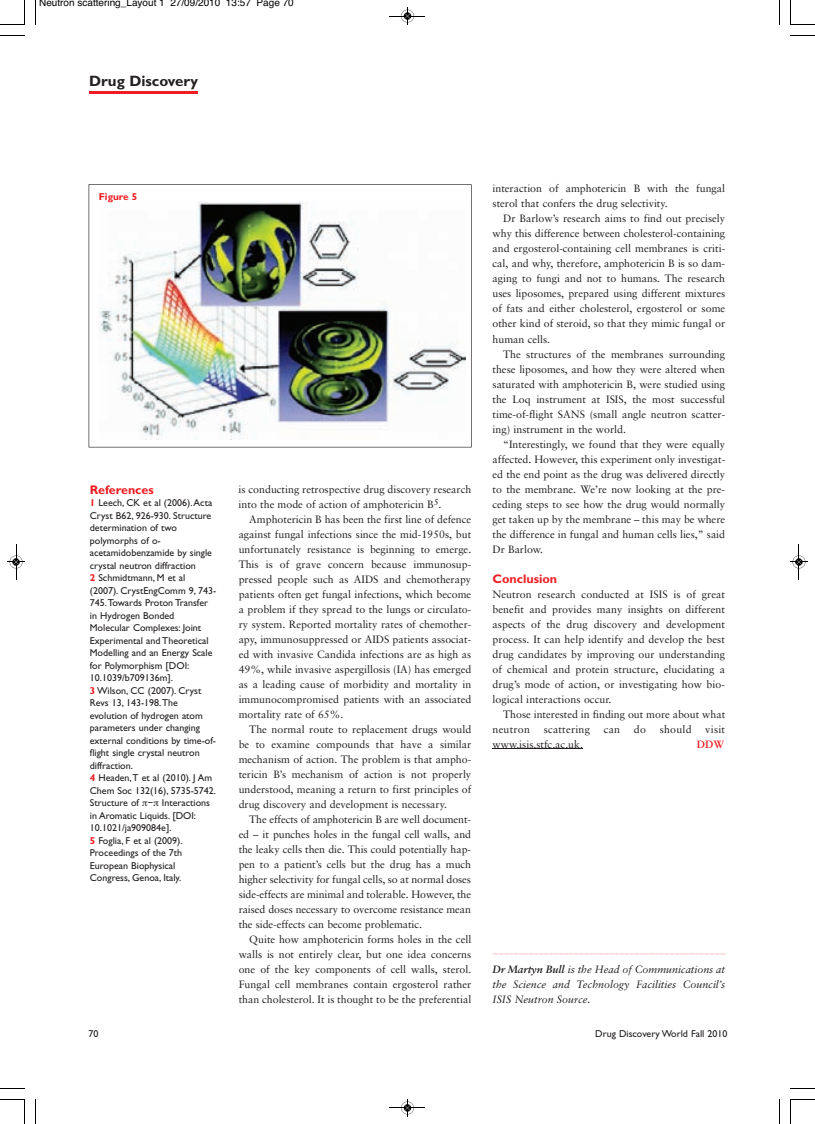
<style>
.page{position:relative;width:815px;height:1124px;background:#fff}
.page>*{position:absolute;margin:0;border:0;box-sizing:border-box;transform-origin:0 0}
.t1{font:700 15px "Gill Sans";color:#231f20}
.t2{font:700 12.5px "Gill Sans";color:#ee1d23}
.t3{font:10.62px/15px "Sabon";color:#231f20;text-align:justify}
.t4{font:italic 10.62px/15px "Sabon";color:#231f20;text-align:justify}
.t5{font:10.62px "Sabon";letter-spacing:.02em;color:#231f20}
.t6{font:700 10.62px "Sabon";color:#ee1d23}
.t7{font:10px/12.5px "Gill Sans";color:#231f20}
.t8{font:10px "Helvetica";color:#000}
.t9{font:700 10px "Gill Sans";color:#ee1d23}
.s1{font-weight:700;color:#ee1d23}
.s2{font-weight:700}
</style>
<div class="page">
<hr style="left:493px;top:748px;width:90px;height:1px;background:#231f20">
<svg style="left:493px;top:953px;width:232px;height:1px"></svg>
<hr style="left:89px;top:91px;width:109px;height:2px;background:#ee1d23">
<img style="left:89px;top:184px;width:383px;height:263px">
<svg style="left:35px;top:0;width:1px;height:25px"></svg>
<svg style="left:0;top:35px;width:25px;height:1px"></svg>
<svg style="left:779px;top:0;width:1px;height:25px"></svg>
<svg style="left:790px;top:35px;width:25px;height:1px"></svg>
<svg style="left:35px;top:1099px;width:1px;height:24px"></svg>
<svg style="left:0;top:1088px;width:25px;height:1px"></svg>
<svg style="left:779px;top:1099px;width:1px;height:24px"></svg>
<svg style="left:790px;top:1088px;width:25px;height:1px"></svg>
<svg style="left:0;top:0;width:25px;height:25px"></svg>
<svg style="left:790px;top:0;width:25px;height:25px"></svg>
<svg style="left:0;top:1099px;width:25px;height:24px"></svg>
<svg style="left:790px;top:1099px;width:25px;height:24px"></svg>
<hr style="left:390px;top:16px;width:35px;height:1px;background:#000">
<svg style="left:401px;top:7px;width:13px;height:18px"></svg>
<hr style="left:390px;top:1107px;width:35px;height:1px;background:#000">
<svg style="left:401px;top:1099px;width:13px;height:17px"></svg>
<hr style="left:16px;top:544px;width:1px;height:35px;background:#000">
<svg style="left:7px;top:555px;width:18px;height:13px"></svg>
<hr style="left:799px;top:544px;width:1px;height:35px;background:#000">
<svg style="left:790px;top:555px;width:18px;height:13px"></svg>
<p class="t8" style="left:39px;top:-1px;width:256px">Neutron scattering_Layout 1 27/09/2010 13:57 Page 70</p>
<h1 class="t1" style="left:89px;top:75px;width:110px">Drug Discovery</h1>
<p class="t9" style="left:99px;top:193px;width:40px">Figure 5</p>
<p class="t2" style="left:90px;top:485px;width:65px">References</p>
<p class="t7" style="left:90px;top:497px;width:128px"><span class="s1">1</span> Leech, CK et al (2006). Acta<br>Cryst B62, 926-930. Structure determination of two polymorphs of o&shy;acetamidobenzamide by single crystal neutron diffraction<br><span class="s1">2</span> Schmidtmann, M et al (2007). CrystEngComm 9, 743-<br>745. Towards Proton Transfer in Hydrogen Bonded<br>Molecular Complexes: Joint<br>Experimental and Theoretical<br>Modelling and an Energy Scale for Polymorphism [DOI:<br>10.1039/b709136m].<br><span class="s1">3</span> Wilson, CC (2007). Cryst<br>Revs 13, 143-198. The evolution of hydrogen atom parameters under changing external conditions by time-of&shy;flight single crystal neutron diffraction.<br><span class="s1">4</span> Headen, T et al (2010). J Am<br>Chem Soc 132(16), 5735-5742.<br>Structure of − Interactions in Aromatic Liquids. [DOI:<br>10.1021/ja909084e].<br><span class="s1">5</span> Foglia, F et al (2009).<br>Proceedings of the 7th<br>European Biophysical<br>Congress, Genoa, Italy.</p>
<p class="t3" style="left:239px;top:482px;width:234px">is conducting retrospective drug discovery research into the mode of action of amphotericin B<sup>5</sup>.</p>
<p class="t3" style="left:239px;top:512px;width:234px;text-indent:11px">Amphotericin B has been the first line of defence against fungal infections since the mid-1950s, but unfortunately resistance is beginning to emerge.<br>This is of grave concern because immunosup&shy;pressed people such as AIDS and chemotherapy patients often get fungal infections, which become a problem if they spread to the lungs or circulato&shy;ry system. Reported mortality rates of chemother&shy;apy, immunosuppressed or AIDS patients associat&shy;ed with invasive Candida infections are as high as 49%, while invasive aspergillosis (IA) has emerged as a leading cause of morbidity and mortality in immunocompromised patients with an associated mortality rate of 65%.</p>
<p class="t3" style="left:239px;top:722px;width:234px;text-indent:11px">The normal route to replacement drugs would be to examine compounds that have a similar mechanism of action. The problem is that ampho&shy;tericin B’s mechanism of action is not properly understood, meaning a return to first principles of drug discovery and development is necessary.</p>
<p class="t3" style="left:239px;top:812px;width:234px;text-indent:11px">The effects of amphotericin B are well document&shy;ed – it punches holes in the fungal cell walls, and the leaky cells then die. This could potentially hap&shy;pen to a patient’s cells but the drug has a much higher selectivity for fungal cells, so at normal doses side-effects are minimal and tolerable. However, the raised doses necessary to overcome resistance mean the side-effects can become problematic.</p>
<p class="t3" style="left:239px;top:932px;width:234px;text-indent:11px">Quite how amphotericin forms holes in the cell walls is not entirely clear, but one idea concerns one of the key components of cell walls, sterol.<br>Fungal cell membranes contain ergosterol rather than cholesterol. It is thought to be the preferential</p>
<p class="t3" style="left:493px;top:182px;width:234px">interaction of amphotericin B with the fungal sterol that confers the drug selectivity.</p>
<p class="t3" style="left:493px;top:212px;width:234px;text-indent:11px">Dr Barlow’s research aims to find out precisely why this difference between cholesterol-containing and ergosterol-containing cell membranes is criti&shy;cal, and why, therefore, amphotericin B is so dam&shy;aging to fungi and not to humans. The research uses liposomes, prepared using different mixtures of fats and either cholesterol, ergosterol or some other kind of steroid, so that they mimic fungal or human cells.</p>
<p class="t3" style="left:493px;top:347px;width:234px;text-indent:11px">The structures of the membranes surrounding these liposomes, and how they were altered when saturated with amphotericin B, were studied using the Loq instrument at ISIS, the most successful time-of-flight SANS (small angle neutron scatter&shy;ing) instrument in the world.</p>
<p class="t3" style="left:493px;top:437px;width:234px;text-indent:11px">“Interestingly, we found that they were equally affected. However, this experiment only investigat&shy;ed the end point as the drug was delivered directly to the membrane. We’re now looking at the pre&shy;ceding steps to see how the drug would normally get taken up by the membrane – this may be where the difference in fungal and human cells lies,” said Dr Barlow.</p>
<p class="t2" style="left:493px;top:574px;width:66px">Conclusion</p>
<p class="t3" style="left:493px;top:587px;width:234px">Neutron research conducted at ISIS is of great benefit and provides many insights on different aspects of the drug discovery and development process. It can help identify and develop the best drug candidates by improving our understanding of chemical and protein structure, elucidating a drug’s mode of action, or investigating how bio&shy;logical interactions occur.</p>
<p class="t3" style="left:493px;top:707px;width:234px;text-indent:11px">Those interested in finding out more about what neutron</p>
<p class="t5" style="left:544px;top:724px;width:48px">scattering</p>
<p class="t3" style="left:604px;top:722px;width:18px">can</p>
<p class="t3" style="left:634px;top:722px;width:14px">do</p>
<p class="t3" style="left:660px;top:722px;width:33px">should</p>
<p class="t3" style="left:705px;top:722px;width:21px">visit</p>
<p class="t3" style="left:493px;top:737px;width:92px">www.isis.stfc.ac.uk.</p>
<p class="t6" style="left:697px;top:739px;width:29px">DDW</p>
<p class="t4" style="left:493px;top:962px;width:234px"><span class="s2">Dr Martyn Bull</span> is the Head of Communications at the Science and Technology Facilities Council’s ISIS Neutron Source.</p>
<p class="t7" style="left:89px;top:1028px;width:11px">70</p>
<p class="t7" style="left:595px;top:1028px;width:134px">Drug Discovery World Fall 2010</p>
</div>
